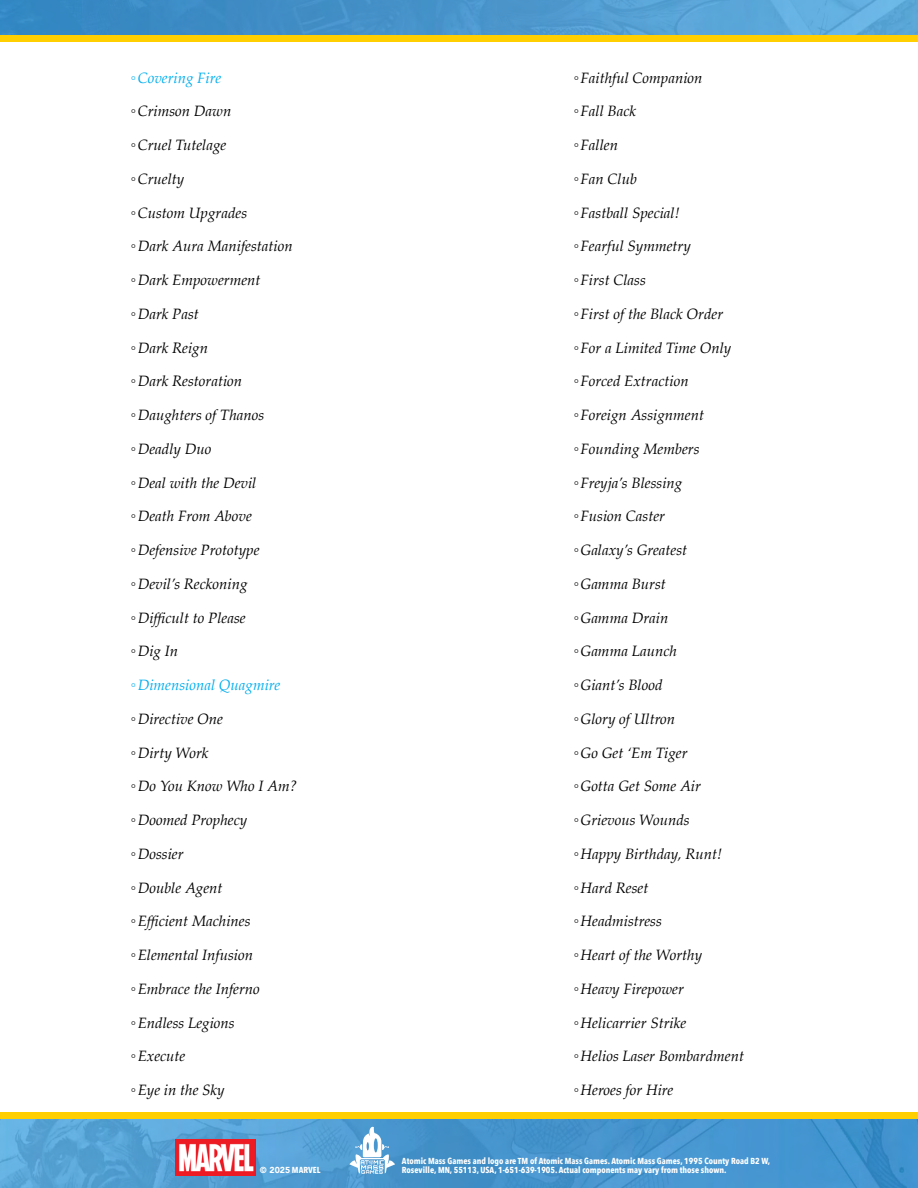
<style>
.page{position:relative;width:918px;height:1188px;background:#fff}
.page>*{position:absolute;margin:0;border:0;box-sizing:border-box;transform-origin:0 0}
.t1{font:italic 15px "Palatino";color:#000}
.t2{font:italic 15px "Palatino";color:#00aeef}
.t3{font:700 8.7px "Avenir Next Condensed";color:#fff}
.s1{font-style:normal}
.s2{font-family:"Avenir";font-weight:900}
</style>
<div class="page">
<img style="left:0;top:0;width:918px;height:35px">
<div style="left:0;top:35px;width:918px;height:7px;background:#ffcf01"></div>
<img style="left:0;top:1119px;width:918px;height:69px">
<div style="left:0;top:1112px;width:918px;height:7px;background:#ffcf01"></div>
<svg style="left:349px;top:1127px;width:46px;height:47px"></svg>
<img style="left:175px;top:1139px;width:81px;height:37px">
<p class="t2" style="left:131px;top:65px;width:92px"><span class="s1">◦</span>Covering Fire</p>
<p class="t1" style="left:131px;top:99px;width:102px"><span class="s1">◦</span>Crimson Dawn</p>
<p class="t1" style="left:131px;top:132px;width:97px"><span class="s1">◦</span>Cruel Tutelage</p>
<p class="t1" style="left:131px;top:166px;width:55px"><span class="s1">◦</span>Cruelty</p>
<p class="t1" style="left:131px;top:200px;width:118px"><span class="s1">◦</span>Custom Upgrades</p>
<p class="t1" style="left:131px;top:234px;width:163px"><span class="s1">◦</span>Dark Aura Manifestation</p>
<p class="t1" style="left:131px;top:267px;width:131px"><span class="s1">◦</span>Dark Empowerment</p>
<p class="t1" style="left:131px;top:301px;width:69px"><span class="s1">◦</span>Dark Past</p>
<p class="t1" style="left:131px;top:335px;width:79px"><span class="s1">◦</span>Dark Reign</p>
<p class="t1" style="left:131px;top:369px;width:113px"><span class="s1">◦</span>Dark Restoration</p>
<p class="t1" style="left:131px;top:402px;width:135px"><span class="s1">◦</span>Daughters of Thanos</p>
<p class="t1" style="left:131px;top:436px;width:82px"><span class="s1">◦</span>Deadly Duo</p>
<p class="t1" style="left:131px;top:470px;width:127px"><span class="s1">◦</span>Deal with the Devil</p>
<p class="t1" style="left:131px;top:504px;width:122px"><span class="s1">◦</span>Death From Above</p>
<p class="t1" style="left:131px;top:537px;width:130px"><span class="s1">◦</span>Defensive Prototype</p>
<p class="t1" style="left:131px;top:571px;width:118px"><span class="s1">◦</span>Devil’s Reckoning</p>
<p class="t1" style="left:131px;top:605px;width:116px"><span class="s1">◦</span>Difficult to Please</p>
<p class="t1" style="left:131px;top:639px;width:49px"><span class="s1">◦</span>Dig In</p>
<p class="t2" style="left:131px;top:672px;width:151px"><span class="s1">◦</span>Dimensional Quagmire</p>
<p class="t1" style="left:131px;top:706px;width:94px"><span class="s1">◦</span>Directive One</p>
<p class="t1" style="left:131px;top:740px;width:79px"><span class="s1">◦</span>Dirty Work</p>
<p class="t1" style="left:131px;top:774px;width:168px"><span class="s1">◦</span>Do You Know Who I Am?</p>
<p class="t1" style="left:131px;top:807px;width:118px"><span class="s1">◦</span>Doomed Prophecy</p>
<p class="t1" style="left:131px;top:841px;width:54px"><span class="s1">◦</span>Dossier</p>
<p class="t1" style="left:131px;top:875px;width:93px"><span class="s1">◦</span>Double Agent</p>
<p class="t1" style="left:131px;top:909px;width:121px"><span class="s1">◦</span>Efficient Machines</p>
<p class="t1" style="left:131px;top:942px;width:124px"><span class="s1">◦</span>Elemental Infusion</p>
<p class="t1" style="left:131px;top:976px;width:130px"><span class="s1">◦</span>Embrace the Inferno</p>
<p class="t1" style="left:131px;top:1010px;width:105px"><span class="s1">◦</span>Endless Legions</p>
<p class="t1" style="left:131px;top:1044px;width:56px"><span class="s1">◦</span>Execute</p>
<p class="t1" style="left:131px;top:1077px;width:95px"><span class="s1">◦</span>Eye in the Sky</p>
<p class="t1" style="left:574px;top:65px;width:130px"><span class="s1">◦</span>Faithful Companion</p>
<p class="t1" style="left:574px;top:99px;width:64px"><span class="s1">◦</span>Fall Back</p>
<p class="t1" style="left:574px;top:132px;width:46px"><span class="s1">◦</span>Fallen</p>
<p class="t1" style="left:574px;top:166px;width:65px"><span class="s1">◦</span>Fan Club</p>
<p class="t1" style="left:574px;top:200px;width:108px"><span class="s1">◦</span>Fastball Special!</p>
<p class="t1" style="left:574px;top:234px;width:119px"><span class="s1">◦</span>Fearful Symmetry</p>
<p class="t1" style="left:574px;top:267px;width:74px"><span class="s1">◦</span>First Class</p>
<p class="t1" style="left:574px;top:301px;width:151px"><span class="s1">◦</span>First of the Black Order</p>
<p class="t1" style="left:574px;top:335px;width:159px"><span class="s1">◦</span>For a Limited Time Only</p>
<p class="t1" style="left:574px;top:369px;width:116px"><span class="s1">◦</span>Forced Extraction</p>
<p class="t1" style="left:574px;top:402px;width:132px"><span class="s1">◦</span>Foreign Assignment</p>
<p class="t1" style="left:574px;top:436px;width:127px"><span class="s1">◦</span>Founding Members</p>
<p class="t1" style="left:574px;top:470px;width:110px"><span class="s1">◦</span>Freyja’s Blessing</p>
<p class="t1" style="left:574px;top:504px;width:93px"><span class="s1">◦</span>Fusion Caster</p>
<p class="t1" style="left:574px;top:537px;width:115px"><span class="s1">◦</span>Galaxy’s Greatest</p>
<p class="t1" style="left:574px;top:571px;width:94px"><span class="s1">◦</span>Gamma Burst</p>
<p class="t1" style="left:574px;top:605px;width:96px"><span class="s1">◦</span>Gamma Drain</p>
<p class="t1" style="left:574px;top:639px;width:105px"><span class="s1">◦</span>Gamma Launch</p>
<p class="t1" style="left:574px;top:672px;width:90px"><span class="s1">◦</span>Giant’s Blood</p>
<p class="t1" style="left:574px;top:706px;width:103px"><span class="s1">◦</span>Glory of Ultron</p>
<p class="t1" style="left:574px;top:740px;width:115px"><span class="s1">◦</span>Go Get ‘Em Tiger</p>
<p class="t1" style="left:574px;top:774px;width:129px"><span class="s1">◦</span>Gotta Get Some Air</p>
<p class="t1" style="left:574px;top:807px;width:118px"><span class="s1">◦</span>Grievous Wounds</p>
<p class="t1" style="left:574px;top:841px;width:150px"><span class="s1">◦</span>Happy Birthday, Runt!</p>
<p class="t1" style="left:574px;top:875px;width:76px"><span class="s1">◦</span>Hard Reset</p>
<p class="t1" style="left:574px;top:909px;width:90px"><span class="s1">◦</span>Headmistress</p>
<p class="t1" style="left:574px;top:942px;width:130px"><span class="s1">◦</span>Heart of the Worthy</p>
<p class="t1" style="left:574px;top:976px;width:112px"><span class="s1">◦</span>Heavy Firepower</p>
<p class="t1" style="left:574px;top:1010px;width:114px"><span class="s1">◦</span>Helicarrier Strike</p>
<p class="t1" style="left:574px;top:1044px;width:172px"><span class="s1">◦</span>Helios Laser Bombardment</p>
<p class="t1" style="left:574px;top:1077px;width:101px"><span class="s1">◦</span>Heroes for Hire</p>
<p class="t3" style="left:402px;top:1156px;width:370px">Atomic Mass Games and logo are TM of Atomic Mass Games. Atomic Mass Games, 1995 County Road B2 W,</p>
<p class="t3" style="left:260px;top:1165px;width:62px"><span class="s2">© 2025</span> MARVEL</p>
<p class="t3" style="left:402px;top:1165px;width:326px">Roseville, MN, 55113, USA, 1-651-639-1905. Actual components may vary from those shown.</p>
</div>
